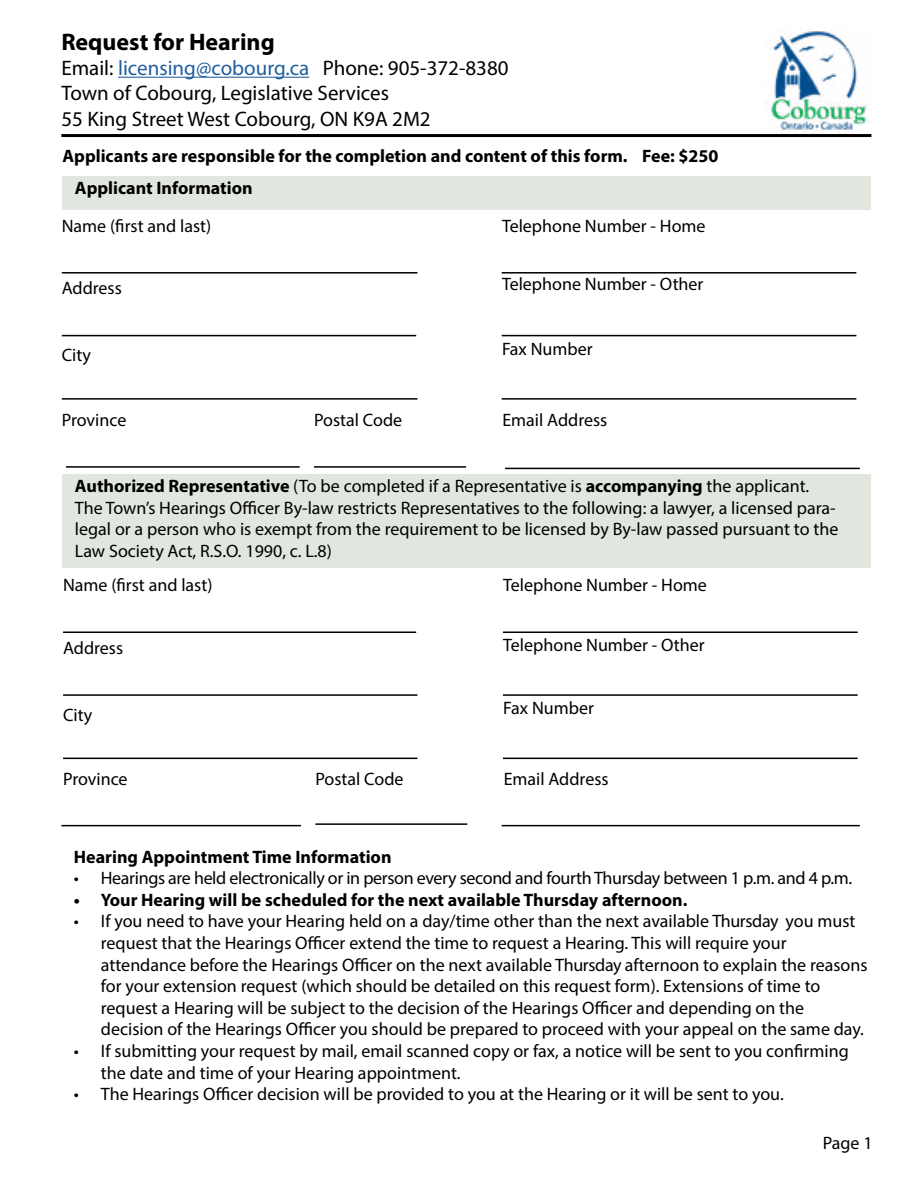
<style>
.page{position:relative;width:918px;height:1188px;background:#fff}
.page>*{position:absolute;margin:0;border:0;box-sizing:border-box;transform-origin:0 0}
.t1{font:700 24px "Myriad Pro";color:#000}
.t2{font:21px/25.2px "Myriad Pro";color:#000}
.t3{font:18px/21.6px "Myriad Pro";color:#000}
.t4{font:700 18px/32.4px "Myriad Pro";color:#000}
.t5{font:18px "Myriad Pro";letter-spacing:-.02em;color:#000}
.s1{color:#215e9e}
.s2{font-weight:700}
</style>
<div class="page">
<div style="left:62px;top:176px;width:808px;height:33px;background:#e1e7df"></div>
<hr style="left:118px;top:77px;width:191px;height:1px;background:#215e9e">
<hr style="left:61px;top:134px;width:810px;height:3px;background:#000">
<hr style="left:62px;top:272px;width:355px;height:2px;background:#000">
<hr style="left:62px;top:335px;width:354px;height:1px;background:#000">
<hr style="left:62px;top:398px;width:355px;height:2px;background:#000">
<hr style="left:66px;top:466px;width:234px;height:2px;background:#000">
<hr style="left:502px;top:272px;width:354px;height:2px;background:#000">
<hr style="left:502px;top:335px;width:354px;height:1px;background:#000">
<hr style="left:502px;top:398px;width:354px;height:2px;background:#000">
<hr style="left:505px;top:468px;width:355px;height:1px;background:#000">
<div style="left:62px;top:475px;width:808px;height:93px;background:#e1e7df"></div>
<hr style="left:63px;top:632px;width:353px;height:1px;background:#000">
<hr style="left:63px;top:694px;width:354px;height:2px;background:#000">
<hr style="left:63px;top:758px;width:354px;height:1px;background:#000">
<hr style="left:503px;top:632px;width:355px;height:1px;background:#000">
<hr style="left:503px;top:694px;width:355px;height:2px;background:#000">
<hr style="left:503px;top:758px;width:355px;height:1px;background:#000">
<hr style="left:61px;top:825px;width:240px;height:1px;background:#000">
<hr style="left:502px;top:825px;width:358px;height:1px;background:#000">
<hr style="left:315px;top:823px;width:152px;height:2px;background:#000">
<hr style="left:314px;top:466px;width:152px;height:2px;background:#000">
<img style="left:771px;top:31px;width:98px;height:101px">
<h1 class="t1" style="left:61px;top:26px;width:215px">Request for Hearing</h1>
<p class="t2" style="left:61px;top:55px;width:449px">Email: <span class="s1">licensing@cobourg.ca</span> Phone: 905-372-8380<br>Town of Cobourg, Legislative Services<br>55 King Street West Cobourg, ON K9A 2M2</p>
<p class="t4" style="left:75px;top:139px;width:645px;text-indent:-12px">Applicants are responsible for the completion and content of this form. Fee: $250<br>Applicant Information</p>
<p class="t3" style="left:62px;top:214px;width:151px">Name (first and last)</p>
<p class="t3" style="left:502px;top:214px;width:205px">Telephone Number - Home</p>
<p class="t3" style="left:62px;top:277px;width:62px">Address</p>
<p class="t3" style="left:62px;top:344px;width:31px">City</p>
<p class="t3" style="left:62px;top:409px;width:66px">Province</p>
<p class="t3" style="left:314px;top:409px;width:90px">Postal Code</p>
<p class="t3" style="left:502px;top:273px;width:203px">Telephone Number - Other</p>
<p class="t3" style="left:502px;top:337px;width:92px">Fax Number</p>
<p class="t3" style="left:502px;top:409px;width:106px">Email Address</p>
<p class="t3" style="left:75px;top:475px;width:765px"><span class="s2">Authorized Representative</span> (To be completed if a Representative is <span class="s2">accompanying</span> the applicant.<br>The Town’s Hearings Officer By-law restricts Representatives to the following: a lawyer, a licensed para&shy;legal or a person who is exempt from the requirement to be licensed by By-law passed pursuant to the Law Society Act, R.S.O. 1990, c. L.8)</p>
<p class="t3" style="left:63px;top:574px;width:151px">Name (first and last)</p>
<p class="t3" style="left:503px;top:574px;width:205px">Telephone Number - Home</p>
<p class="t3" style="left:63px;top:637px;width:62px">Address</p>
<p class="t3" style="left:503px;top:634px;width:203px">Telephone Number - Other</p>
<p class="t3" style="left:63px;top:704px;width:31px">City</p>
<p class="t3" style="left:503px;top:697px;width:92px">Fax Number</p>
<p class="t3" style="left:63px;top:768px;width:66px">Province</p>
<p class="t3" style="left:315px;top:768px;width:90px">Postal Code</p>
<p class="t3" style="left:504px;top:768px;width:106px">Email Address</p>
<p class="t4" style="left:74px;top:840px;width:319px">Hearing Appointment Time Information</p>
<p class="t5" style="left:74px;top:867px;width:780px">• Hearings are held electronically or in person every second and fourth Thursday between 1 p.m. and 4 p.m.</p>
<p class="t4" style="left:74px;top:883px;width:615px">• Your Hearing will be scheduled for the next available Thursday afternoon.</p>
<p class="t3" style="left:101px;top:910px;width:768px;text-indent:-27px">• If you need to have your Hearing held on a day/time other than the next available Thursday you must request that the Hearings Officer extend the time to request a Hearing. This will require your attendance before the Hearings Officer on the next available Thursday afternoon to explain the reasons for your extension request (which should be detailed on this request form). Extensions of time to request a Hearing will be subject to the decision of the Hearings Officer and depending on the decision of the Hearings Officer you should be prepared to proceed with your appeal on the same day.</p>
<p class="t3" style="left:101px;top:1040px;width:749px;text-indent:-27px">• If submitting your request by mail, email scanned copy or fax, a notice will be sent to you confirming the date and time of your Hearing appointment.</p>
<p class="t3" style="left:74px;top:1083px;width:711px">• The Hearings Officer decision will be provided to you at the Hearing or it will be sent to you.</p>
<p class="t3" style="left:823px;top:1132px;width:51px">Page 1</p>
</div>
